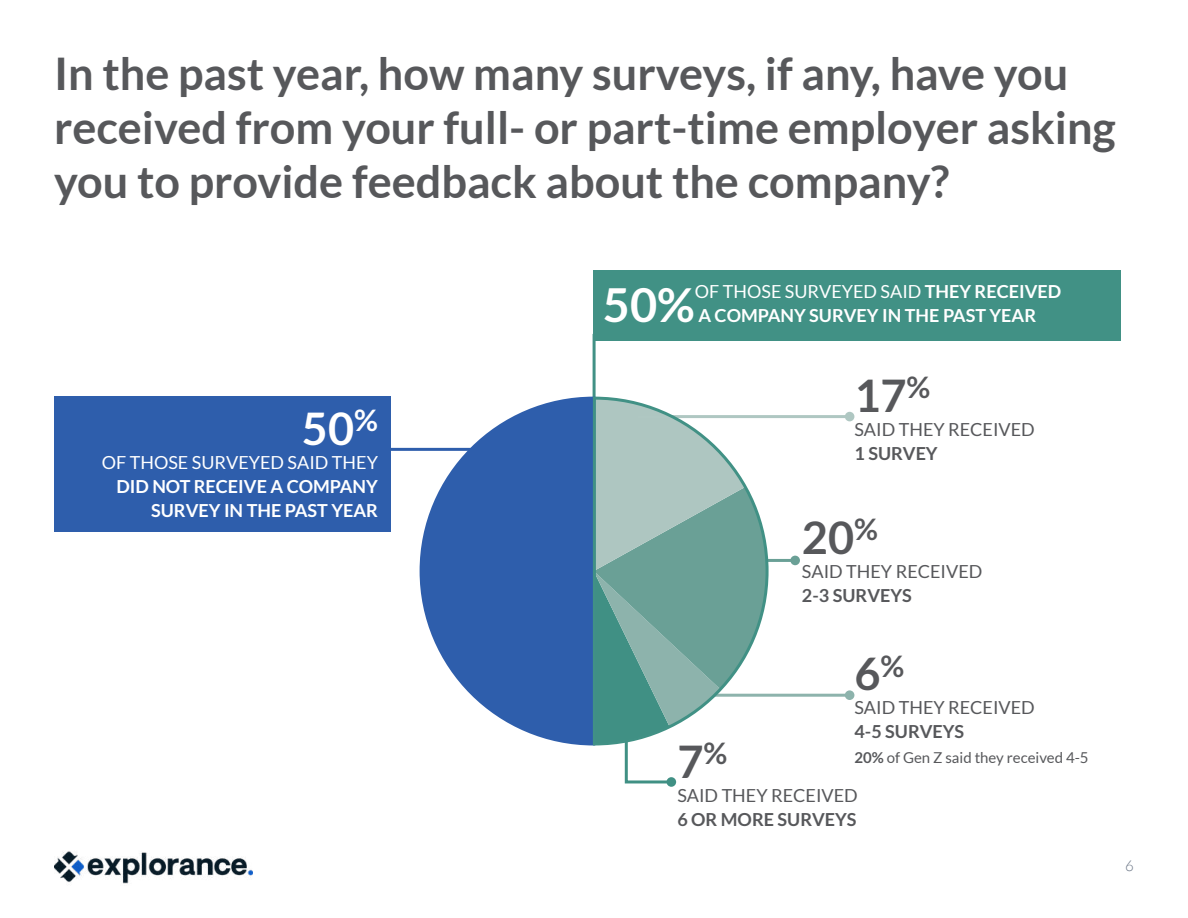
<style>
.page{position:relative;width:1188px;height:918px;background:#fff}
.page>*{position:absolute;margin:0;border:0;box-sizing:border-box;transform-origin:0 0}
.t1{font:700 46.95px "Lato";color:#fff}
.t2{font:700 45px/54px "Lato";color:#57585b}
.t3{font:700 45px "Lato";color:#fff}
.t4{font:700 18px/24px "Lato";color:#fff;text-align:right}
.t5{font:18px "Lato";color:#57585b}
.t6{font:700 18px "Lato";color:#57585b}
.t7{font:18px "Lato";color:#fff}
.t8{font:15px "Lato";color:#57585b}
.t9{font:300 15px "Lato";color:#6c7787}
.s1{font-weight:400}
.s2{font-weight:700}
</style>
<div class="page">
<img style="left:54px;top:851px;width:199px;height:33px">
<div style="left:593px;top:270px;width:527px;height:70px;background:#419185"></div>
<div style="left:54px;top:397px;width:337px;height:135px;background:#2e5eac"></div>
<svg style="left:592px;top:334px;width:465px;height:366px"></svg>
<div style="left:1049px;top:331px;width:9px;height:9px;background:#419185;border-radius:50%"></div>
<svg style="left:418px;top:396px;width:173px;height:350px"></svg>
<hr style="left:386px;top:448px;width:193px;height:3px;background:#2e5eac">
<hr style="left:638px;top:415px;width:212px;height:3px;background:#afc7c2">
<div style="left:845px;top:412px;width:9px;height:9px;background:#afc7c2;border-radius:50%"></div>
<hr style="left:664px;top:559px;width:131px;height:3px;background:#6aa096">
<div style="left:790px;top:556px;width:10px;height:9px;background:#6aa096;border-radius:50%"></div>
<hr style="left:681px;top:694px;width:169px;height:3px;background:#8db3ac">
<div style="left:845px;top:690px;width:9px;height:10px;background:#8db3ac;border-radius:50%"></div>
<svg style="left:624px;top:398px;width:158px;height:387px"></svg>
<div style="left:667px;top:777px;width:9px;height:10px;background:#409084;border-radius:50%"></div>
<svg style="left:591px;top:395px;width:179px;height:352px"></svg>
<p class="t2" style="left:54px;top:46px;width:1063px">In the past year, how many surveys, if any, have you received from your full- or part-time employer asking you to provide feedback about the company?</p>
<p class="t3" style="left:302px;top:402px;width:78px">50<sup>%</sup></p>
<p class="t7" style="left:102px;top:452px;width:278px">OF THOSE SURVEYED SAID THEY</p>
<p class="t4" style="left:116px;top:474px;width:263px">DID NOT RECEIVE A COMPANY<br>SURVEY IN THE PAST YEAR</p>
<p class="t1" style="left:603px;top:278px;width:94px">50%</p>
<p class="t4" style="left:695px;top:280px;width:368px;text-align:left"><span class="s1">OF THOSE SURVEYED SAID</span> THEY RECEIVED<br>A COMPANY SURVEY IN THE PAST YEAR</p>
<p class="t2" style="left:854px;top:368px;width:78px">17<sup>%</sup></p>
<p class="t5" style="left:854px;top:420px;width:182px">SAID THEY RECEIVED</p>
<p class="t6" style="left:854px;top:444px;width:85px">1 SURVEY</p>
<p class="t2" style="left:802px;top:510px;width:78px">20<sup>%</sup></p>
<p class="t5" style="left:802px;top:562px;width:182px">SAID THEY RECEIVED</p>
<p class="t6" style="left:802px;top:585px;width:111px">2-3 SURVEYS</p>
<p class="t2" style="left:854px;top:646px;width:51px">6<sup>%</sup></p>
<p class="t5" style="left:854px;top:698px;width:182px">SAID THEY RECEIVED</p>
<p class="t6" style="left:854px;top:722px;width:111px">4-5 SURVEYS</p>
<p class="t8" style="left:854px;top:749px;width:236px"><span class="s2">20%</span> of Gen Z said they received 4-5</p>
<p class="t2" style="left:677px;top:734px;width:51px">7<sup>%</sup></p>
<p class="t5" style="left:677px;top:785px;width:182px">SAID THEY RECEIVED</p>
<p class="t6" style="left:677px;top:809px;width:181px">6 OR MORE SURVEYS</p>
<p class="t9" style="left:1125px;top:857px;width:10px">6</p>
</div>
